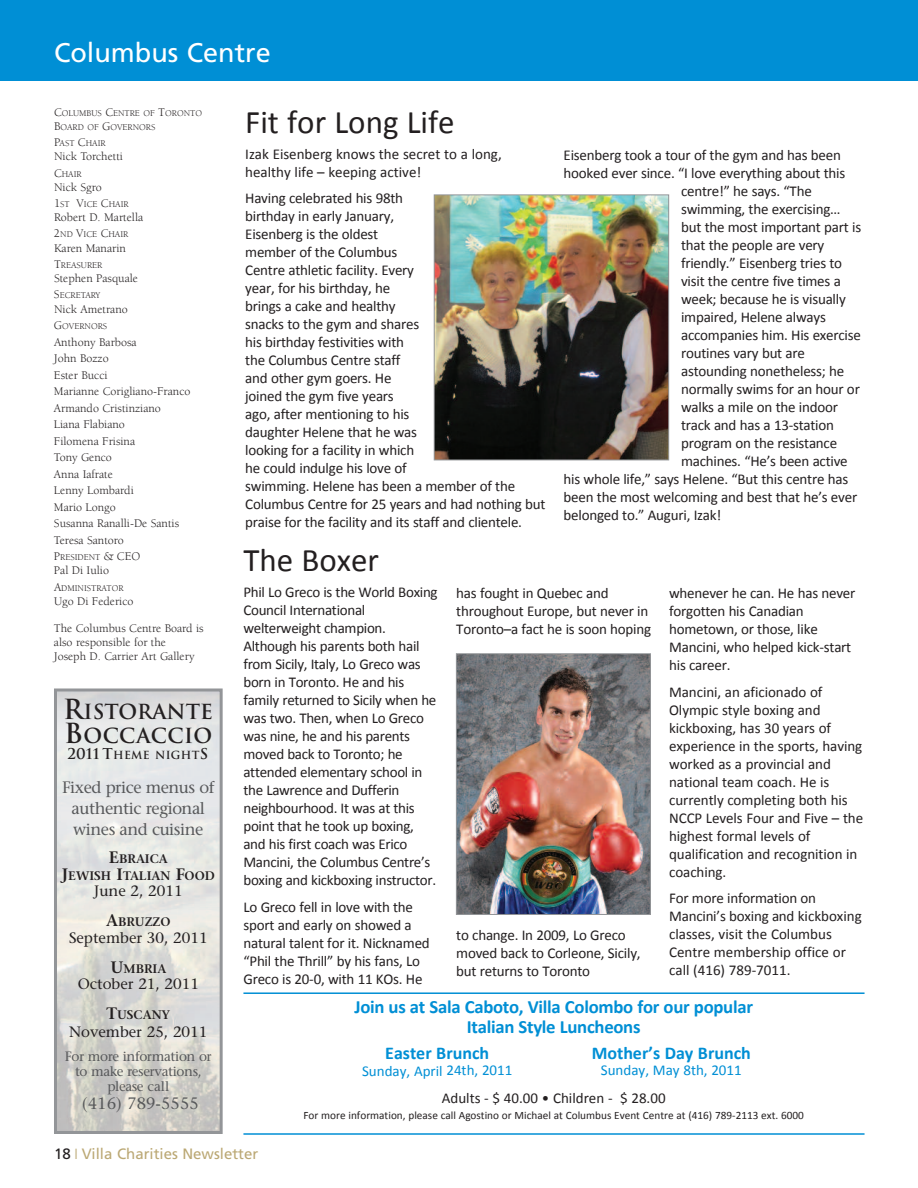
<style>
.page{position:relative;width:918px;height:1188px;background:#fff}
.page>*{position:absolute;margin:0;border:0;box-sizing:border-box;transform-origin:0 0}
.t1{font:33px "Calibri";color:#231f20}
.t2{font:27px "Frutiger";color:#fff}
.t3{font:700 20.25px/24px "Trajan";color:#231f20}
.t4{font:700 18.75px/19.5px "Calibri";letter-spacing:-.015em;color:#008fd5;text-align:center}
.t5{font:700 18px "Calibri";color:#008fd5}
.t6{font:16.5px/21px "Stone Serif";letter-spacing:-.03em;color:#57585a;text-align:center}
.t7{font:16.5px "Stone Serif";color:#57585a}
.t8{font:15px/18px "Calibri";letter-spacing:-.015em;color:#231f20}
.t9{font:15px "Stone Serif";color:#231f20}
.t10{font:15px "Calibri";color:#008fd5}
.t11{font:15px "Frutiger";color:#bba874}
.t12{font:13.5px/15px "Stone Serif";letter-spacing:-.03em;color:#57585a;text-align:center}
.t13{font:600 12.3px/16.5px "Stone Serif";color:#231f20;text-align:center}
.t14{font:12px/16.5px "Berkeley";color:#231f20}
.t15{font:11.25px "Calibri";color:#231f20}
.t16{font:700 10.95px "Trajan";letter-spacing:.025em;color:#231f20}
.t17{font:9px/13.5px "Berkeley";color:#231f20}
.s1{font-size:12px}
.s2{font-size:27px}
.s3{font-size:14.55px}
.s4{font-size:16.5px}
.s5{color:#231f20}
</style>
<div class="page">
<div style="left:0;top:0;width:918px;height:81px;background:#008fd5"></div>
<img style="left:58px;top:692px;width:161px;height:438px">
<div style="left:54px;top:688px;width:169px;height:446px;border:3px solid #939598"></div>
<img style="left:436px;top:197px;width:231px;height:261px">
<div style="left:434px;top:195px;width:235px;height:265px;border:1px solid #939598"></div>
<img style="left:458px;top:655px;width:191px;height:258px">
<div style="left:456px;top:653px;width:195px;height:262px;border:1px solid #939598"></div>
<hr style="left:243px;top:992px;width:622px;height:2px;background:#008fd5">
<hr style="left:243px;top:1133px;width:622px;height:2px;background:#008fd5">
<h2 class="t2" style="left:54px;top:42px;width:218px">Columbus Centre</h2>
<p class="t17" style="left:54px;top:108px;width:150px"><span class="s1">C</span>OLUMBUS <span class="s1">C</span>ENTRE OF <span class="s1">T</span>ORONTO<br><span class="s1">B</span>OARD OF <span class="s1">G</span>OVERNORS</p>
<p class="t17" style="left:54px;top:137px;width:53px"><span class="s1">P</span>AST <span class="s1">C</span>HAIR</p>
<p class="t14" style="left:54px;top:149px;width:71px">Nick Torchetti</p>
<p class="t17" style="left:54px;top:168px;width:29px"><span class="s1">C</span>HAIR</p>
<p class="t14" style="left:54px;top:180px;width:49px">Nick Sgro</p>
<p class="t17" style="left:54px;top:198px;width:76px"><span class="s1">1</span>ST <span class="s1">V</span>ICE <span class="s1">C</span>HAIR</p>
<p class="t14" style="left:54px;top:210px;width:91px">Robert D. Martella</p>
<p class="t17" style="left:54px;top:229px;width:76px"><span class="s1">2</span>ND <span class="s1">V</span>ICE <span class="s1">C</span>HAIR</p>
<p class="t14" style="left:54px;top:241px;width:73px">Karen Manarin</p>
<p class="t17" style="left:54px;top:259px;width:50px"><span class="s1">T</span>REASURER</p>
<p class="t14" style="left:54px;top:271px;width:86px">Stephen Pasquale</p>
<p class="t17" style="left:54px;top:290px;width:48px"><span class="s1">S</span>ECRETARY</p>
<p class="t14" style="left:54px;top:302px;width:75px">Nick Ametrano</p>
<p class="t17" style="left:54px;top:321px;width:55px"><span class="s1">G</span>OVERNORS</p>
<p class="t14" style="left:54px;top:335px;width:138px">Anthony Barbosa<br>John Bozzo<br>Ester Bucci<br>Marianne Corigliano-Franco<br>Armando Cristinziano<br>Liana Flabiano<br>Filomena Frisina<br>Tony Genco<br>Anna Iafrate<br>Lenny Lombardi<br>Mario Longo<br>Susanna Ranalli-De Santis<br>Teresa Santoro</p>
<p class="t17" style="left:54px;top:551px;width:88px"><span class="s1">P</span>RESIDENT <span class="s1">&amp; CEO</span></p>
<p class="t14" style="left:54px;top:563px;width:57px">Pal Di Iulio</p>
<p class="t17" style="left:54px;top:582px;width:71px"><span class="s1">A</span>DMINISTRATOR</p>
<p class="t14" style="left:54px;top:594px;width:81px">Ugo Di Federico</p>
<p class="t14" style="left:54px;top:622px;width:151px;line-height:14.4px">The Columbus Centre Board is also responsible for the<br>Joseph D. Carrier Art Gallery</p>
<h3 class="t3" style="left:63px;top:700px;width:151px"><span class="s2">R</span>ISTORANTE<br><span class="s2">B</span>OCCACCIO</h3>
<p class="t16" style="left:68px;top:749px;width:142px"><span class="s3">2011 T</span>HEME NIGHT<span class="s3">S</span></p>
<p class="t6" style="left:62px;top:778px;width:154px">Fixed price menus of authentic regional wines and cuisine</p>
<p class="t13" style="left:62px;top:852px;width:154px"><span class="s4">E</span>BRAICA<br><span class="s4">J</span>EWISH <span class="s4">I</span>TALIAN <span class="s4">F</span>OOD</p>
<p class="t9" style="left:94px;top:885px;width:90px">June 2, 2011</p>
<p class="t13" style="left:106px;top:915px;width:66px"><span class="s4">A</span>BRUZZO</p>
<p class="t9" style="left:69px;top:932px;width:140px">September 30, 2011</p>
<p class="t13" style="left:110px;top:961px;width:57px"><span class="s4">U</span>MBRIA</p>
<p class="t9" style="left:78px;top:978px;width:123px">October 21, 2011</p>
<p class="t13" style="left:106px;top:1008px;width:65px"><span class="s4">T</span>USCANY</p>
<p class="t9" style="left:69px;top:1026px;width:140px">November 25, 2011</p>
<p class="t12" style="left:65px;top:1050px;width:148px">For more information or to make reservations, please call</p>
<p class="t7" style="left:82px;top:1097px;width:119px">(416) 789-5555</p>
<h1 class="t1" style="left:245px;top:101px;width:211px">Fit for Long Life</h1>
<p class="t8" style="left:245px;top:145px;width:258px">Izak Eisenberg knows the secret to a long, healthy life – keeping active!</p>
<p class="t8" style="left:245px;top:189px;width:302px">Having celebrated his 98th<br>birthday in early January,<br>Eisenberg is the oldest<br>member of the Columbus<br>Centre athletic facility. Every<br>year, for his birthday, he<br>brings a cake and healthy<br>snacks to the gym and shares<br>his birthday festivities with<br>the Columbus Centre staff<br>and other gym goers. He<br>joined the gym five years<br>ago, after mentioning to his<br>daughter Helene that he was<br>looking for a facility in which<br>he could indulge his love of<br>swimming. Helene has been a member of the<br>Columbus Centre for 25 years and had nothing but praise for the facility and its staff and clientele.</p>
<p class="t8" style="left:564px;top:146px;width:279px">Eisenberg took a tour of the gym and has been</p>
<p class="t8" style="left:564px;top:164px;width:283px">hooked ever since. “I love everything about this</p>
<p class="t8" style="left:681px;top:182px;width:132px">centre!” he says. “The</p>
<p class="t8" style="left:681px;top:200px;width:161px">swimming, the exercising…</p>
<p class="t8" style="left:681px;top:218px;width:182px">but the most important part is</p>
<p class="t8" style="left:681px;top:236px;width:145px">that the people are very</p>
<p class="t8" style="left:681px;top:254px;width:163px">friendly.” Eisenberg tries to</p>
<p class="t8" style="left:681px;top:272px;width:161px">visit the centre five times a</p>
<p class="t8" style="left:681px;top:290px;width:166px">week; because he is visually</p>
<p class="t8" style="left:681px;top:308px;width:146px">impaired, Helene always</p>
<p class="t8" style="left:681px;top:326px;width:181px">accompanies him. His exercise</p>
<p class="t8" style="left:681px;top:344px;width:125px">routines vary but are</p>
<p class="t8" style="left:681px;top:362px;width:165px">astounding nonetheless; he</p>
<p class="t8" style="left:681px;top:380px;width:180px">normally swims for an hour or</p>
<p class="t8" style="left:681px;top:398px;width:158px">walks a mile on the indoor</p>
<p class="t8" style="left:681px;top:416px;width:155px">track and has a 13-station</p>
<p class="t8" style="left:681px;top:434px;width:158px">program on the resistance</p>
<p class="t8" style="left:681px;top:452px;width:168px">machines. “He’s been active</p>
<p class="t8" style="left:564px;top:470px;width:286px">his whole life,” says Helene. “But this centre has</p>
<p class="t8" style="left:564px;top:488px;width:295px">been the most welcoming and best that he’s ever</p>
<p class="t8" style="left:564px;top:506px;width:159px">belonged to.” Auguri, Izak!</p>
<h1 class="t1" style="left:243px;top:540px;width:137px">The Boxer</h1>
<p class="t8" style="left:243px;top:583px;width:196px">Phil Lo Greco is the World Boxing<br>Council International welterweight champion.<br>Although his parents both hail from Sicily, Italy, Lo Greco was born in Toronto. He and his family returned to Sicily when he was two. Then, when Lo Greco was nine, he and his parents moved back to Toronto; he attended elementary school in the Lawrence and Dufferin neighbourhood. It was at this point that he took up boxing, and his first coach was Erico<br>Mancini, the Columbus Centre’s boxing and kickboxing instructor.</p>
<p class="t8" style="left:243px;top:898px;width:188px">Lo Greco fell in love with the sport and early on showed a natural talent for it. Nicknamed “Phil the Thrill” by his fans, Lo<br>Greco is 20-0, with 11 KOs. He</p>
<p class="t8" style="left:456px;top:584px;width:196px">has fought in Quebec and throughout Europe, but never in<br>Toronto–a fact he is soon hoping</p>
<p class="t8" style="left:456px;top:926px;width:186px">to change. In 2009, Lo Greco moved back to Corleone, Sicily, but returns to Toronto</p>
<p class="t8" style="left:669px;top:584px;width:188px">whenever he can. He has never forgotten his Canadian hometown, or those, like<br>Mancini, who helped kick-start his career.</p>
<p class="t8" style="left:669px;top:683px;width:196px">Mancini, an aficionado of<br>Olympic style boxing and kickboxing, has 30 years of experience in the sports, having worked as a provincial and national team coach. He is currently completing both his<br>NCCP Levels Four and Five – the highest formal levels of qualification and recognition in coaching.</p>
<p class="t8" style="left:669px;top:889px;width:194px">For more information on<br>Mancini’s boxing and kickboxing classes, visit the Columbus<br>Centre membership office or call (416) 789-7011.</p>
<p class="t4" style="left:354px;top:997px;width:400px">Join us at Sala Caboto, Villa Colombo for our popular<br>Italian Style Luncheons</p>
<p class="t5" style="left:385px;top:1042px;width:106px">Easter Brunch</p>
<p class="t10" style="left:362px;top:1061px;width:152px">Sunday, April 24th, 2011</p>
<p class="t5" style="left:592px;top:1042px;width:161px">Mother’s Day Brunch</p>
<p class="t10" style="left:601px;top:1061px;width:142px">Sunday, May 8th, 2011</p>
<p class="t8" style="left:442px;top:1089px;width:225px">Adults - $ 40.00 • Children - $ 28.00</p>
<p class="t15" style="left:303px;top:1109px;width:502px">For more information, please call Agostino or Michael at Columbus Event Centre at (416) 789-2113 ext. 6000</p>
<p class="t11" style="left:54px;top:1148px;width:206px"><span class="s5">18</span> Villa Charities Newsletter</p>
</div>
